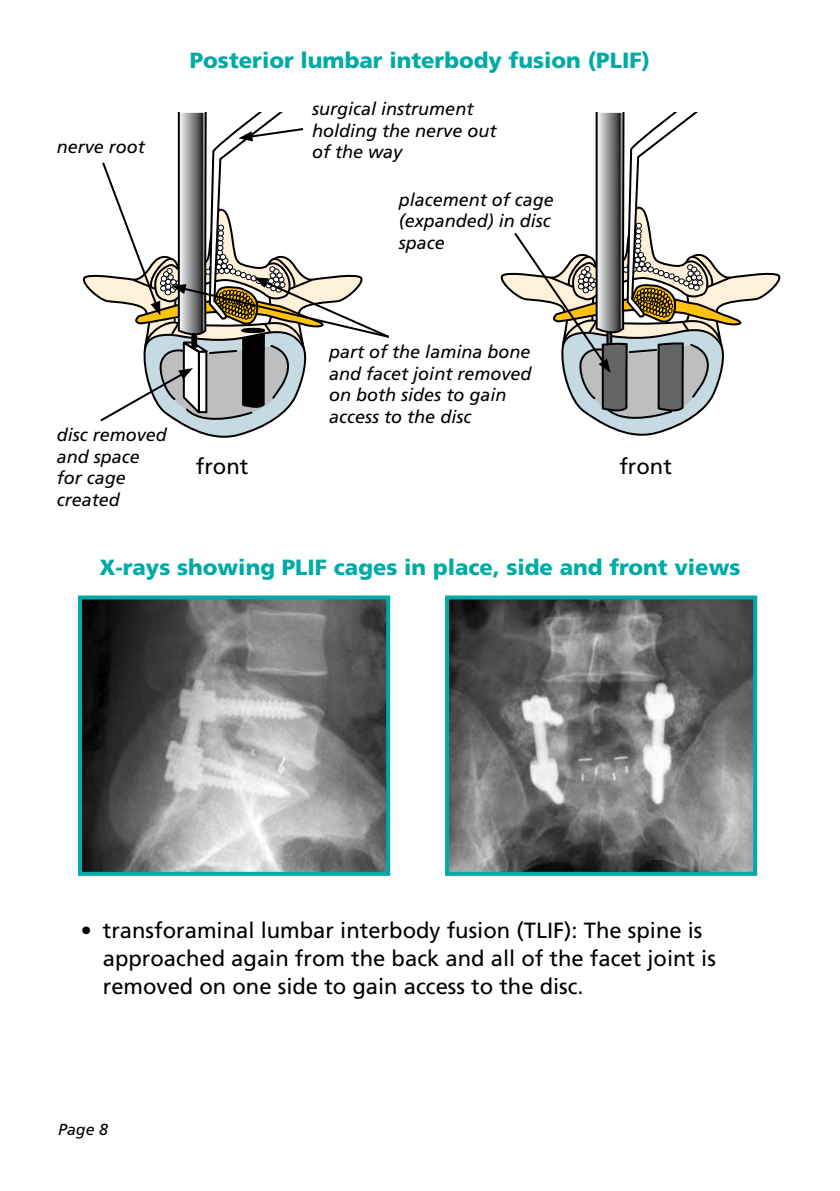
<style>
.page{position:relative;width:840px;height:1191px;background:#fff}
.page>*{position:absolute;margin:0;border:0;box-sizing:border-box;transform-origin:0 0}
.t1{font:22px/28px "Frutiger";color:#000}
.t2{font:900 22px "Frutiger";color:#00aaa6}
.t3{font:italic 18px/21.6px "Frutiger";color:#000}
.t4{font:italic 16px "Frutiger";color:#000}
</style>
<div class="page">
<img style="left:83px;top:600px;width:302px;height:271px">
<div style="left:78px;top:595px;width:312px;height:281px;border:4px solid #00aaa6"></div>
<img style="left:450px;top:600px;width:301px;height:271px">
<div style="left:445px;top:595px;width:311px;height:281px;border:4px solid #00aaa6"></div>
<svg style="left:500px;top:113px;width:281px;height:323px"></svg>
<svg style="left:82px;top:113px;width:307px;height:325px"></svg>
<p class="t3" style="left:57px;top:136px;width:90px">nerve root</p>
<p class="t2" style="left:190px;top:47px;width:461px">Posterior lumbar interbody fusion (PLIF)</p>
<p class="t3" style="left:312px;top:98px;width:186px">surgical instrument holding the nerve out of the way</p>
<p class="t3" style="left:398px;top:189px;width:157px">placement of cage (expanded) in disc space</p>
<p class="t3" style="left:57px;top:424px;width:112px">disc removed and space for cage created</p>
<p class="t3" style="left:329px;top:341px;width:204px">part of the lamina bone and facet joint removed on both sides to gain access to the disc</p>
<p class="t1" style="left:196px;top:452px;width:54px">front</p>
<p class="t1" style="left:619px;top:452px;width:54px">front</p>
<p class="t2" style="left:99px;top:553px;width:642px">X-rays showing PLIF cages in place, side and front views</p>
<p class="t1" style="left:103px;top:916px;width:614px;text-indent:-22px">• transforaminal lumbar interbody fusion (TLIF): The spine is approached again from the back and all of the facet joint is removed on one side to gain access to the disc.</p>
<p class="t4" style="left:58px;top:1120px;width:51px">Page 8</p>
</div>
